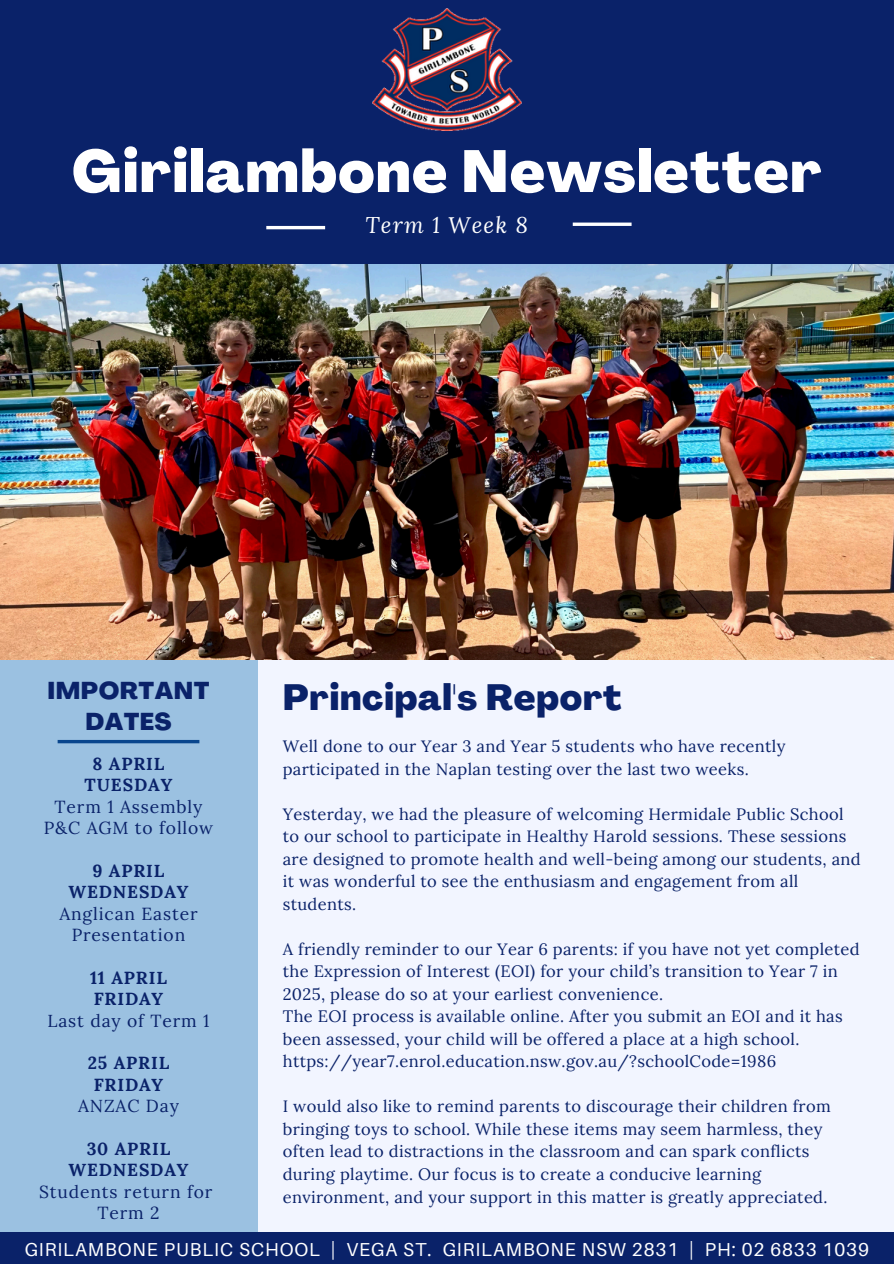
<style>
.page{position:relative;width:894px;height:1264px;background:#fff}
.page>*{position:absolute;margin:0;border:0;box-sizing:border-box;transform-origin:0 0}
.t1{font:800 58.5px "Agrandir";letter-spacing:.02em;color:#fff}
.t2{font:800 36px "Agrandir";letter-spacing:.02em;color:#0a2269}
.t3{font:800 24px/31.5px "Agrandir";letter-spacing:.02em;color:#0a2269;text-align:center}
.t4{font:italic 22.5px "Lora";letter-spacing:.05em;color:#fff}
.t5{font:18.75px "Aileron";letter-spacing:.05em;color:#fff}
.t6{font:17.4px/21.3px "Lora";letter-spacing:.05em;color:#0a2269;text-align:center}
.t7{font:700 17.4px/21.3px "Lora";letter-spacing:.05em;color:#0a2269;text-align:center}
.t8{font:16.5px/22.5px "Lora";letter-spacing:.02em;color:#0a2269}
.s1{font-weight:700}
.s2{font-weight:400}
</style>
<div class="page">
<div style="left:0;top:0;width:893px;height:1263px;background:#f2f5ff"></div>
<div style="left:0;top:634px;width:257px;height:610px;background:#9bc1e1"></div>
<img style="left:0;top:263px;width:893px;height:396px">
<div style="left:0;top:0;width:893px;height:263px;background:#0a2269"></div>
<div style="left:0;top:1232px;width:893px;height:31px;background:#0a2269"></div>
<hr style="left:58px;top:740px;width:141px;height:3px;background:#09468d">
<svg style="left:572px;top:222px;width:59px;height:4px"></svg>
<hr style="left:266px;top:226px;width:59px;height:3px;background:#fff">
<img style="left:372px;top:8px;width:149px;height:123px">
<h1 class="t1" style="left:72px;top:148px;width:751px">Girilambone Newsletter</h1>
<p class="t4" style="left:365px;top:210px;width:164px">Term 1 Week 8</p>
<p class="t3" style="left:48px;top:677px;width:163px">IMPORTANT<br>DATES</p>
<h6 class="t6" style="left:44px;top:753px;width:171px"><span class="s1">8 APRIL<br>TUESDAY<br></span>Term 1 Assembly<br>P&amp;C AGM to follow</h6>
<h6 class="t6" style="left:59px;top:860px;width:140px"><span class="s1">9 APRIL<br>WEDNESDAY<br></span>Anglican Easter<br>Presentation</h6>
<h6 class="t6" style="left:47px;top:966px;width:163px"><span class="s1">11 APRIL<br>FRIDAY<br></span>Last day of Term 1</h6>
<h2 class="t7" style="left:78px;top:1052px;width:102px">25 APRIL<br>FRIDAY<br><span class="s2">ANZAC Day</span></h2>
<p class="t6" style="left:39px;top:1137px;width:175px"><span class="s1">30 APRIL<br>WEDNESDAY<br></span>Students return for<br>Term 2</p>
<h4 class="t2" style="left:283px;top:683px;width:340px">Principal's Report</h4>
<p class="t8" style="left:283px;top:735px;width:504px">Well done to our Year 3 and Year 5 students who have recently participated in the Naplan testing over the last two weeks.</p>
<p class="t8" style="left:283px;top:802px;width:579px">Yesterday, we had the pleasure of welcoming Hermidale Public School to our school to participate in Healthy Harold sessions. These sessions are designed to promote health and well-being among our students, and it was wonderful to see the enthusiasm and engagement from all students.</p>
<h3 class="t8" style="left:283px;top:937px;width:578px">A friendly reminder to our Year 6 parents: if you have not yet completed the Expression of Interest (EOI) for your child’s transition to Year 7 in<br>2025, please do so at your earliest convenience.</h3>
<p class="t8" style="left:283px;top:1005px;width:561px">The EOI process is available online. After you submit an EOI and it has been assessed, your child will be offered a place at a high school.</p>
<h6 class="t8" style="left:283px;top:1050px;width:495px">https://year7.enrol.education.nsw.gov.au/?schoolCode=1986</h6>
<h6 class="t8" style="left:283px;top:1095px;width:549px">I would also like to remind parents to discourage their children from bringing toys to school. While these items may seem harmless, they often lead to distractions in the classroom and can spark conflicts during playtime. Our focus is to create a conducive learning environment, and your support in this matter is greatly appreciated.</h6>
<p class="t5" style="left:25px;top:1237px;width:845px">GIRILAMBONE PUBLIC SCHOOL | VEGA ST. GIRILAMBONE NSW 2831 | PH: 02 6833 1039</p>
</div>
